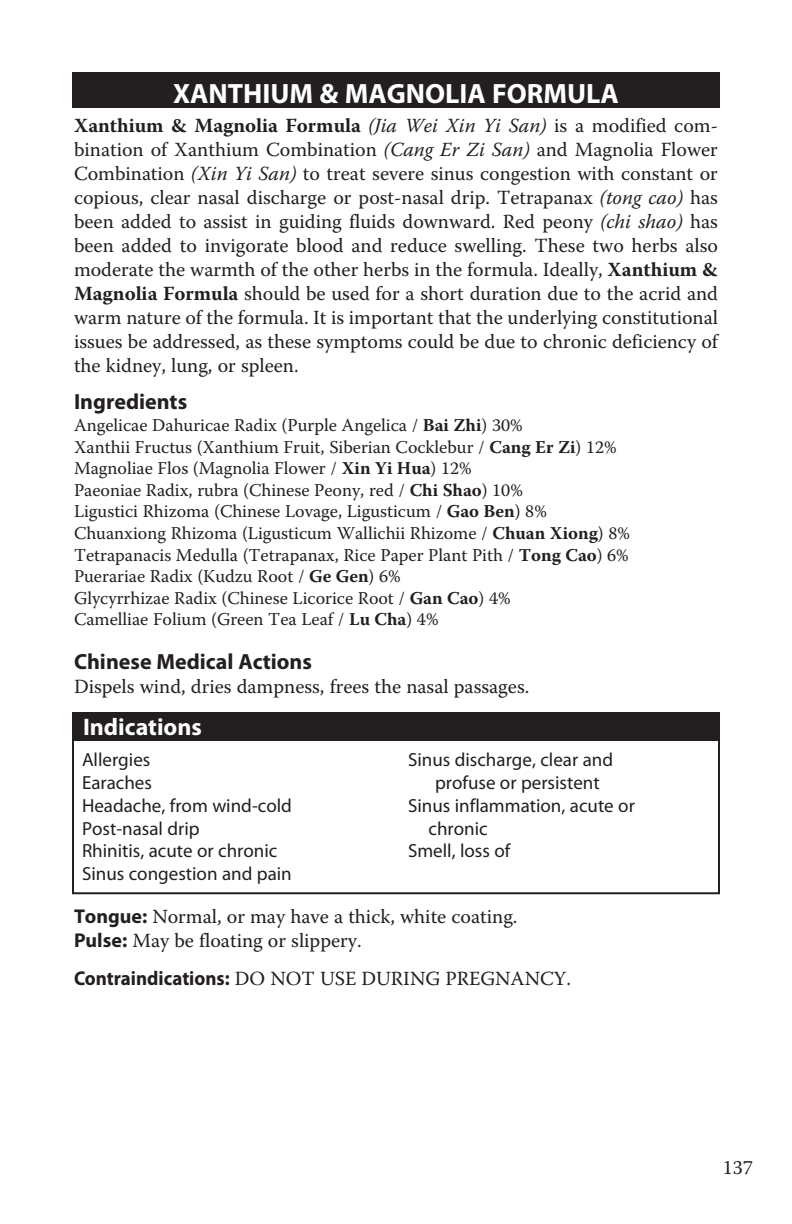
<style>
.page{position:relative;width:792px;height:1224px;background:#fff}
.page>*{position:absolute;margin:0;border:0;box-sizing:border-box;transform-origin:0 0}
.t1{font:700 28px "Myriad Pro";color:#fff}
.t2{font:700 24px "Myriad Pro";color:#fff}
.t3{font:700 22px "Myriad Pro";color:#231f20}
.t4{font:20px/24px "Warnock Pro";color:#231f20;text-align:justify}
.t5{font:19px/22.8px "Myriad Pro";color:#231f20}
.t6{font:18px/21.6px "Warnock Pro";color:#231f20}
.s1{font-weight:700}
.s2{font-style:italic}
.s3{font-family:"Myriad Pro";font-weight:700}
</style>
<div class="page">
<div style="left:72px;top:72px;width:648px;height:36px;background:#231f20"></div>
<div style="left:72px;top:733px;width:648px;height:161px;border:2px solid #231f20"></div>
<div style="left:72px;top:712px;width:648px;height:29px;background:#231f20"></div>
<h1 class="t1" style="left:173px;top:75px;width:447px">XANTHIUM &amp; MAGNOLIA FORMULA</h1>
<p class="t4" style="left:74px;top:113px;width:646px"><span class="s1">Xanthium &amp; Magnolia Formula</span> <span class="s2">(Jia Wei Xin Yi San)</span> is a modified com&shy;bination of Xanthium Combination <span class="s2">(Cang Er Zi San)</span> and Magnolia Flower Combination <span class="s2">(Xin Yi San)</span> to treat severe sinus congestion with constant or copious, clear nasal discharge or post-nasal drip. Tetrapanax <span class="s2">(tong cao)</span> has been added to assist in guiding fluids downward. Red peony <span class="s2">(chi shao)</span> has been added to invigorate blood and reduce swelling. These two herbs also moderate the warmth of the other herbs in the formula. Ideally, <span class="s1">Xanthium &amp; Magnolia Formula</span> should be used for a short duration due to the acrid and warm nature of the formula. It is important that the underlying constitutional issues be addressed, as these symptoms could be due to chronic deficiency of the kidney, lung, or spleen.</p>
<p class="t3" style="left:74px;top:388px;width:115px">Ingredients</p>
<p class="t6" style="left:74px;top:414px;width:558px">Angelicae Dahuricae Radix (Purple Angelica / <span class="s1">Bai Zhi</span>) 30%<br>Xanthii Fructus (Xanthium Fruit, Siberian Cocklebur / <span class="s1">Cang Er Zi</span>) 12% Magnoliae Flos (Magnolia Flower / <span class="s1">Xin Yi Hua</span>) 12%<br>Paeoniae Radix, rubra (Chinese Peony, red / <span class="s1">Chi Shao</span>) 10%<br>Ligustici Rhizoma (Chinese Lovage, Ligusticum / <span class="s1">Gao Ben</span>) 8% Chuanxiong Rhizoma (Ligusticum Wallichii Rhizome / <span class="s1">Chuan Xiong</span>) 8% Tetrapanacis Medulla (Tetrapanax, Rice Paper Plant Pith / <span class="s1">Tong Cao</span>) 6% Puerariae Radix (Kudzu Root / <span class="s1">Ge Gen</span>) 6%<br>Glycyrrhizae Radix (Chinese Licorice Root / <span class="s1">Gan Cao</span>) 4%<br>Camelliae Folium (Green Tea Leaf / <span class="s1">Lu Cha</span>) 4%</p>
<p class="t3" style="left:74px;top:647px;width:239px">Chinese Medical Actions</p>
<p class="t4" style="left:74px;top:674px;width:457px">Dispels wind, dries dampness, frees the nasal passages.</p>
<p class="t2" style="left:83px;top:712px;width:120px">Indications</p>
<p class="t5" style="left:82px;top:748px;width:212px">Allergies<br>Earaches<br>Headache, from wind-cold<br>Post-nasal drip<br>Rhinitis, acute or chronic<br>Sinus congestion and pain</p>
<p class="t5" style="left:408px;top:748px;width:207px">Sinus discharge, clear and</p>
<p class="t5" style="left:435px;top:771px;width:166px">profuse or persistent</p>
<p class="t5" style="left:408px;top:794px;width:228px">Sinus inflammation, acute or</p>
<p class="t5" style="left:429px;top:817px;width:61px">chronic</p>
<p class="t5" style="left:408px;top:839px;width:104px">Smell, loss of</p>
<p class="t4" style="left:74px;top:904px;width:445px"><span class="s3">Tongue:</span> Normal, or may have a thick, white coating.<br><span class="s3">Pulse:</span> May be floating or slippery.</p>
<p class="t4" style="left:74px;top:966px;width:499px"><span class="s3">Contraindications:</span> DO NOT USE DURING PREGNANCY.</p>
<p class="t4" style="left:723px;top:1155px;width:32px">137</p>
</div>
